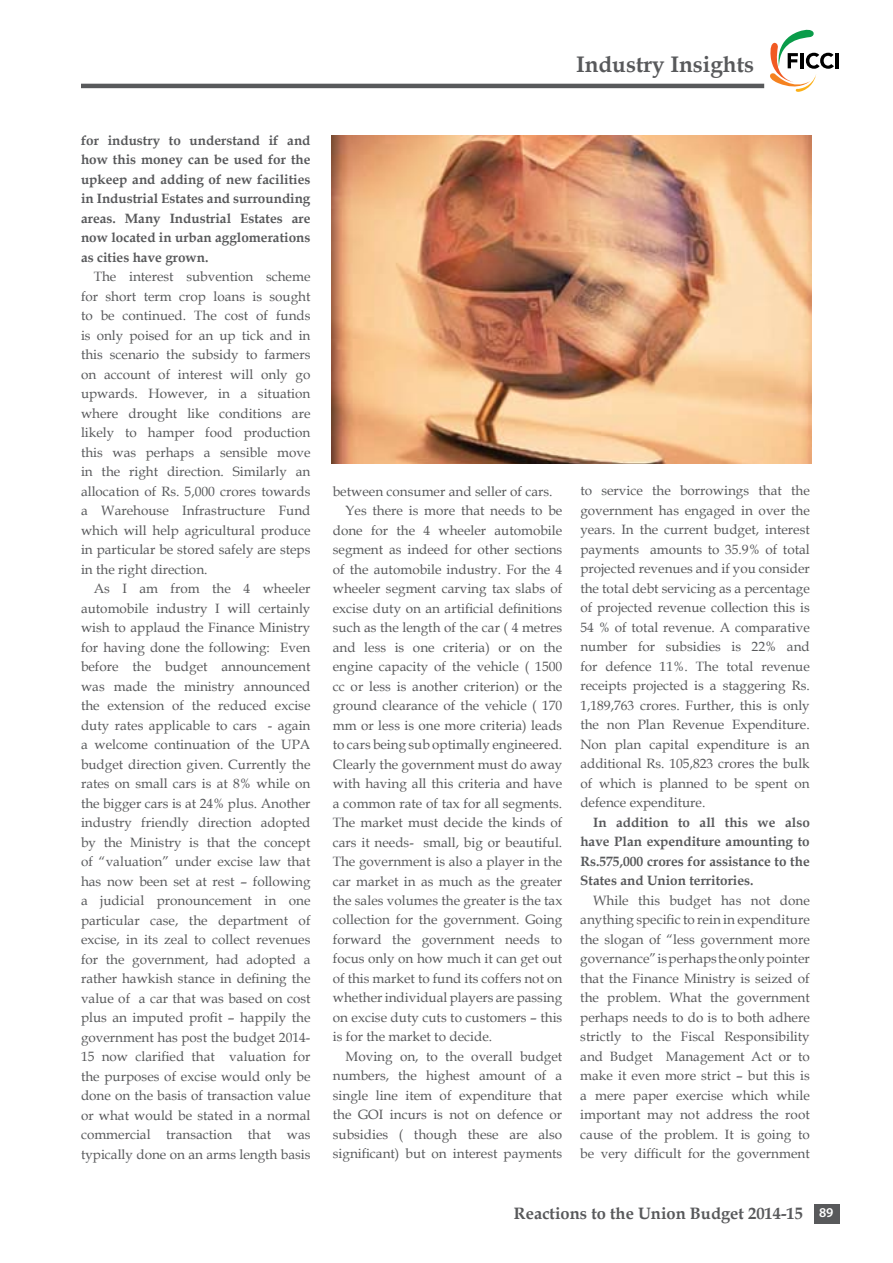
<style>
.page{position:relative;width:893px;height:1263px;background:#fff}
.page>*{position:absolute;margin:0;border:0;box-sizing:border-box;transform-origin:0 0}
.t1{font:700 22.5px "Book Antiqua";color:#58595b}
.t2{font:700 16.5px "Book Antiqua";color:#58595b}
.t3{font:13.5px/19.5px "Book Antiqua";color:#58595b;text-align:justify}
.t4{font:700 13.5px/19.5px "Book Antiqua";color:#58595b;text-align:justify}
.s1{font-family:"Myriad Pro";font-weight:600;font-size:13.5px;color:#fff}
</style>
<div class="page">
<div style="left:813px;top:1204px;width:26px;height:20px;background:#58595b"></div>
<svg style="left:770px;top:30px;width:64px;height:62px"></svg>
<hr style="left:836px;top:53px;width:3px;height:15px;background:#000">
<hr style="left:81px;top:84px;width:683px;height:4px;background:#58595b">
<img style="left:332px;top:135px;width:480px;height:329px">
<h1 class="t1" style="left:576px;top:49px;width:180px">Industry Insights</h1>
<p class="t4" style="left:81px;top:130px;width:231px">for industry to understand if and how this money can be used for the upkeep and adding of new facilities in Industrial Estates and surrounding areas. Many Industrial Estates are now located in urban agglomerations as cities have grown.</p>
<p class="t3" style="left:81px;top:267px;width:231px;text-indent:13px">The interest subvention scheme for short term crop loans is sought to be continued. The cost of funds is only poised for an up tick and in this scenario the subsidy to farmers on account of interest will only go upwards. However, in a situation where drought like conditions are likely to hamper food production this was perhaps a sensible move in the right direction. Similarly an allocation of Rs. 5,000 crores towards a Warehouse Infrastructure Fund which will help agricultural produce in particular be stored safely are steps in the right direction.</p>
<p class="t3" style="left:81px;top:579px;width:231px;text-indent:13px">As I am from the 4 wheeler automobile industry I will certainly wish to applaud the Finance Ministry for having done the following: Even before the budget announcement was made the ministry announced the extension of the reduced excise duty rates applicable to cars - again a welcome continuation of the UPA budget direction given. Currently the rates on small cars is at 8% while on the bigger cars is at 24% plus. Another industry friendly direction adopted by the Ministry is that the concept of “valuation” under excise law that has now been set at rest – following a judicial pronouncement in one particular case, the department of excise, in its zeal to collect revenues for the government, had adopted a rather hawkish stance in defining the value of a car that was based on cost plus an imputed profit – happily the government has post the budget 2014- 15 now clarified that valuation for the purposes of excise would only be done on the basis of transaction value or what would be stated in a normal commercial transaction that was typically done on an arms length basis</p>
<p class="t3" style="left:333px;top:481px;width:221px">between consumer and seller of cars.</p>
<p class="t3" style="left:346px;top:500px;width:218px">Yes there is more that needs to be</p>
<p class="t3" style="left:333px;top:520px;width:231px">done for the 4 wheeler automobile</p>
<p class="t3" style="left:333px;top:539px;width:231px">segment as indeed for other sections</p>
<p class="t3" style="left:333px;top:559px;width:231px">of the automobile industry. For the 4</p>
<p class="t3" style="left:333px;top:578px;width:231px">wheeler segment carving tax slabs of</p>
<p class="t3" style="left:333px;top:598px;width:231px">excise duty on an artificial definitions</p>
<p class="t3" style="left:333px;top:617px;width:231px">such as the length of the car ( 4 metres</p>
<p class="t3" style="left:333px;top:637px;width:231px">and less is one criteria) or on the</p>
<p class="t3" style="left:333px;top:656px;width:231px">engine capacity of the vehicle ( 1500</p>
<p class="t3" style="left:333px;top:676px;width:231px">cc or less is another criterion) or the</p>
<p class="t3" style="left:333px;top:695px;width:231px">ground clearance of the vehicle ( 170</p>
<p class="t3" style="left:333px;top:715px;width:231px">mm or less is one more criteria) leads</p>
<p class="t3" style="left:333px;top:734px;width:231px">to cars being sub optimally engineered.</p>
<p class="t3" style="left:333px;top:754px;width:231px">Clearly the government must do away</p>
<p class="t3" style="left:333px;top:773px;width:231px">with having all this criteria and have</p>
<p class="t3" style="left:333px;top:793px;width:231px">a common rate of tax for all segments.</p>
<p class="t3" style="left:333px;top:812px;width:231px">The market must decide the kinds of</p>
<p class="t3" style="left:333px;top:832px;width:231px">cars it needs- small, big or beautiful.</p>
<p class="t3" style="left:333px;top:851px;width:231px">The government is also a player in the</p>
<p class="t3" style="left:333px;top:871px;width:231px">car market in as much as the greater</p>
<p class="t3" style="left:333px;top:890px;width:231px">the sales volumes the greater is the tax</p>
<p class="t3" style="left:333px;top:910px;width:231px">collection for the government. Going</p>
<p class="t3" style="left:333px;top:929px;width:231px">forward the government needs to</p>
<p class="t3" style="left:333px;top:949px;width:231px">focus only on how much it can get out</p>
<p class="t3" style="left:333px;top:968px;width:231px">of this market to fund its coffers not on</p>
<p class="t3" style="left:333px;top:988px;width:231px">whether individual players are passing</p>
<p class="t3" style="left:333px;top:1007px;width:231px">on excise duty cuts to customers – this</p>
<p class="t3" style="left:333px;top:1027px;width:161px">is for the market to decide.</p>
<p class="t3" style="left:346px;top:1046px;width:218px">Moving on, to the overall budget</p>
<p class="t3" style="left:333px;top:1066px;width:231px">numbers, the highest amount of a</p>
<p class="t3" style="left:333px;top:1085px;width:231px">single line item of expenditure that</p>
<p class="t3" style="left:333px;top:1105px;width:231px">the GOI incurs is not on defence or</p>
<p class="t3" style="left:333px;top:1124px;width:231px">subsidies ( though these are also</p>
<p class="t3" style="left:333px;top:1144px;width:231px">significant) but on interest payments</p>
<p class="t3" style="left:580px;top:481px;width:231px">to service the borrowings that the government has engaged in over the years. In the current budget, interest payments amounts to 35.9% of total projected revenues and if you consider the total debt servicing as a percentage of projected revenue collection this is 54 % of total revenue. A comparative number for subsidies is 22% and for defence 11%. The total revenue receipts projected is a staggering Rs.<br>1,189,763 crores. Further, this is only the non Plan Revenue Expenditure.<br>Non plan capital expenditure is an additional Rs. 105,823 crores the bulk of which is planned to be spent on defence expenditure.</p>
<p class="t4" style="left:580px;top:812px;width:231px;text-indent:13px">In addition to all this we also have Plan expenditure amounting to Rs.575,000 crores for assistance to the States and Union territories.</p>
<p class="t3" style="left:580px;top:890px;width:231px;text-indent:13px">While this budget has not done anything specific to rein in expenditure the slogan of “less government more governance” is perhaps the only pointer that the Finance Ministry is seized of the problem. What the government perhaps needs to do is to both adhere strictly to the Fiscal Responsibility and Budget Management Act or to make it even more strict – but this is a mere paper exercise which while important may not address the root cause of the problem. It is going to be very difficult for the government</p>
<p class="t2" style="left:514px;top:1202px;width:321px">Reactions to the Union Budget 2014-15 <span class="s1">89</span></p>
</div>
